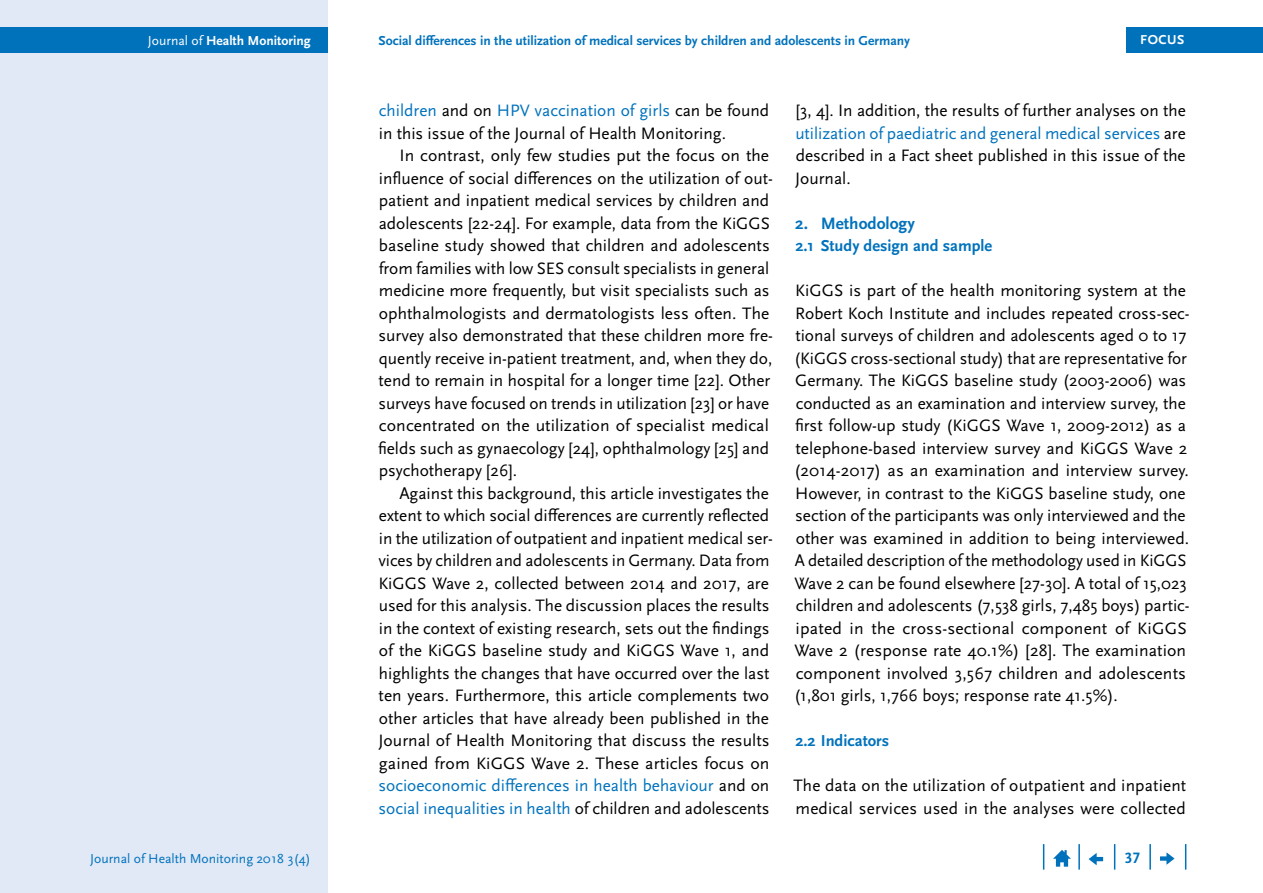
<style>
.page{position:relative;width:1263px;height:893px;background:#fff}
.page>*{position:absolute;margin:0;border:0;box-sizing:border-box;transform-origin:0 0}
.Copy_Einzug{font:17.25px/22.5px "Scala Sans Pro";color:#000}
.Copy{font:17.25px/22.5px "Scala Sans Pro";color:#000}
.t1{font:700 17.25px "Scala Sans Pro";color:#0072bc}
.t2{font:700 16.5px "Scala Sans Pro";color:#0072bc}
.t3{font:700 15.75px "Scala Sans Pro";color:#0072bc}
.t4{font:700 13.65px "Scala Sans Pro";color:#0072bc}
.t5{font:13.65px "Scala Sans Pro";color:#0072bc}
.t6{font:700 13.65px "Scala Sans Pro";color:#fff}
.t7{font:700 13.5px "Scala Sans Pro";letter-spacing:.04em;color:#fff}
.s1{font-weight:400}
.s2{color:#0072bc}
</style>
<div class="page">
<div style="left:0;top:0;width:327px;height:893px;background:#e1e8f6"></div>
<div style="left:0;top:28px;width:327px;height:25px;background:#0072bc"></div>
<div style="left:1126px;top:28px;width:137px;height:25px;background:#0072bc"></div>
<svg style="left:1185px;top:844px;width:1px;height:26px"></svg>
<hr style="left:1149px;top:844px;width:2px;height:26px;background:#0072bc">
<svg style="left:1114px;top:844px;width:1px;height:26px"></svg>
<hr style="left:1078px;top:844px;width:2px;height:26px;background:#0072bc">
<svg style="left:1043px;top:844px;width:1px;height:26px"></svg>
<svg style="left:1053px;top:850px;width:18px;height:17px"></svg>
<svg style="left:1089px;top:853px;width:14px;height:12px"></svg>
<svg style="left:1160px;top:852px;width:14px;height:13px"></svg>
<p class="t6" style="left:148px;top:33px;width:164px"><span class="s1">Journal of</span> Health Monitoring</p>
<p class="t4" style="left:378px;top:33px;width:533px">Social differences in the utilization of medical services by children and adolescents in Germany</p>
<p class="t7" style="left:1140px;top:32px;width:46px">FOCUS</p>
<p class="Copy_Einzug" style="left:379px;top:99px;width:392px"><span class="s2">children</span> and on <span class="s2">HPV vaccination of girls</span> can be found in this issue of the Journal of Health Monitoring.</p>
<p class="Copy_Einzug" style="left:378px;top:144px;width:396px;text-indent:21px">In contrast, only few studies put the focus on the influence of social differences on the utilization of out&shy;patient and inpatient medical services by children and adolescents [22-24]. For example, data from the KiGGS baseline study showed that children and adolescents from families with low SES consult specialists in general medicine more frequently, but visit specialists such as ophthalmologists and dermatologists less often. The survey also demonstrated that these children more fre&shy;quently receive in-patient treatment, and, when they do, tend to remain in hospital for a longer time [22]. Other surveys have focused on trends in utilization [23] or have concentrated on the utilization of specialist medical fields such as gynaecology [24], ophthalmology [25] and psychotherapy [26].</p>
<p class="Copy_Einzug" style="left:378px;top:482px;width:396px;text-indent:21px">Against this background, this article investigates the extent to which social differences are currently reflected in the utilization of outpatient and inpatient medical ser&shy;vices by children and adolescents in Germany. Data from KiGGS Wave 2, collected between 2014 and 2017, are used for this analysis. The discussion places the results in the context of existing research, sets out the findings of the KiGGS baseline study and KiGGS Wave 1, and highlights the changes that have occurred over the last ten years. Furthermore, this article complements two other articles that have already been published in the Journal of Health Monitoring that discuss the results gained from KiGGS Wave 2. These articles focus on <span class="s2">socioeconomic differences in health behaviour</span> and on <span class="s2">social inequalities in health</span> of children and adolescents</p>
<p class="Copy_Einzug" style="left:795px;top:99px;width:392px;text-align:justify">[3, 4]. In addition, the results of further analyses on the <span class="s2">utilization of paediatric and general medical services</span> are described in a Fact sheet published in this issue of the Journal.</p>
<h1 class="t1" style="left:795px;top:213px;width:121px">2. Methodology</h1>
<h2 class="t2" style="left:795px;top:236px;width:198px">2.1 Study design and sample</h2>
<p class="Copy" style="left:794px;top:279px;width:397px">KiGGS is part of the health monitoring system at the Robert Koch Institute and includes repeated cross-sec&shy;tional surveys of children and adolescents aged 0 to 17 (KiGGS cross-sectional study) that are representative for Germany. The KiGGS baseline study (2003-2006) was conducted as an examination and interview survey, the first follow-up study (KiGGS Wave 1, 2009-2012) as a telephone-based interview survey and KiGGS Wave 2 (2014-2017) as an examination and interview survey.<br>However, in contrast to the KiGGS baseline study, one section of the participants was only interviewed and the other was examined in addition to being interviewed.<br>A detailed description of the methodology used in KiGGS Wave 2 can be found elsewhere [27-30]. A total of 15,023 children and adolescents (7,538 girls, 7,485 boys) partic&shy;ipated in the cross-sectional component of KiGGS Wave 2 (response rate 40.1%) [28]. The examination component involved 3,567 children and adolescents (1,801 girls, 1,766 boys; response rate 41.5%).</p>
<h2 class="t2" style="left:795px;top:731px;width:95px">2.2 Indicators</h2>
<p class="Copy" style="left:793px;top:774px;width:394px">The data on the utilization of outpatient and inpatient medical services used in the analyses were collected</p>
<p class="t5" style="left:90px;top:850px;width:222px">Journal of Health Monitoring 2018 3(4)</p>
<p class="t3" style="left:1125px;top:849px;width:16px">37</p>
</div>
